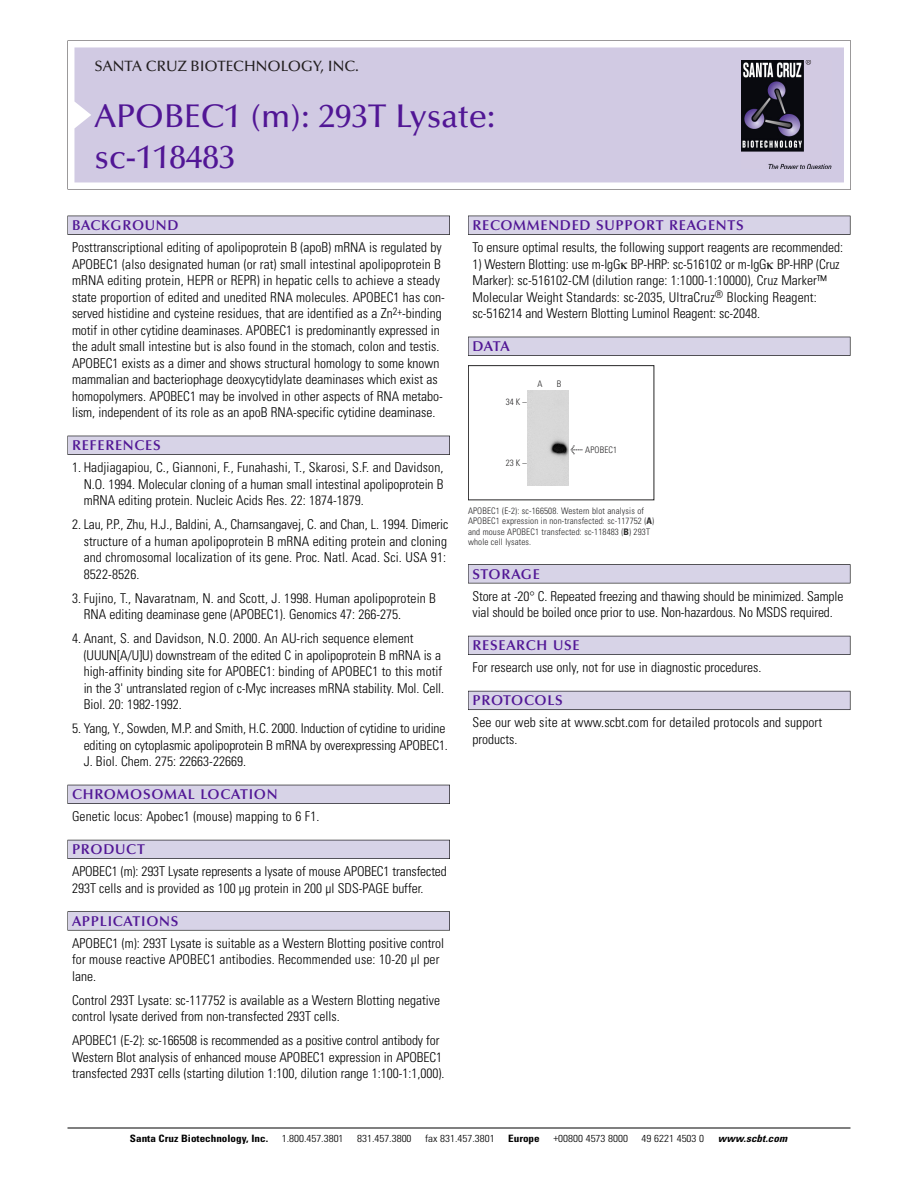
<style>
.page{position:relative;width:918px;height:1188px;background:#fff}
.page>*{position:absolute;margin:0;border:0;box-sizing:border-box;transform-origin:0 0}
.t1{font:500 33px/40.5px "Optima";color:#511695}
.t2{font:500 15px "Optima";color:#231f20}
.t3{font:600 14.25px "Optima";letter-spacing:.05em;color:#511695}
.t4{font:300 condensed 13.5px/16.5px "Univers";color:#000}
.t5{font:300 condensed 10.2px "Univers";color:#000;scale:1.1 1}
.t6{font:700 condensed 10.2px "Univers";color:#000;scale:1.1 1}
.t7{font:italic 700 condensed 10.2px "Univers";letter-spacing:.005em;color:#000;scale:1.1 1}
.t8{font:9px/10.5px "Univers Condensed Light+UPABAC";letter-spacing:.015em;color:#272627}
.s1{font-family:"Meta Plus Book Roman+IDXSQF";font-size:10.5px}
.s2{font-family:"Univers Condensed Bold+LHGVSS"}
</style>
<div class="page">
<svg style="left:68px;top:40px;width:783px;height:149px"></svg>
<div style="left:74px;top:47px;width:770px;height:135px;background:#d1cae3"></div>
<img style="left:741px;top:60px;width:90px;height:108px">
<div style="left:68px;top:216px;width:382px;height:19px;background:#525155"></div>
<div style="left:68px;top:216px;width:381px;height:18px;background:#d7d3e7"></div>
<div style="left:68px;top:436px;width:382px;height:19px;background:#515055"></div>
<div style="left:68px;top:436px;width:381px;height:18px;background:#d7d3e7"></div>
<div style="left:68px;top:785px;width:382px;height:19px;background:#525158"></div>
<div style="left:68px;top:785px;width:381px;height:18px;background:#d7d3e7"></div>
<div style="left:68px;top:840px;width:382px;height:19px;background:#54535a"></div>
<div style="left:68px;top:840px;width:381px;height:18px;background:#d7d3e7"></div>
<svg style="left:68px;top:911px;width:382px;height:20px"></svg>
<div style="left:68px;top:912px;width:381px;height:18px;background:#d7d3e7"></div>
<div style="left:468px;top:216px;width:382px;height:19px;background:#525155"></div>
<div style="left:468px;top:216px;width:382px;height:18px;background:#d7d3e7"></div>
<div style="left:468px;top:337px;width:382px;height:19px;background:#515055"></div>
<div style="left:468px;top:337px;width:382px;height:18px;background:#d7d3e7"></div>
<div style="left:468px;top:564px;width:382px;height:19px;background:#545357"></div>
<div style="left:468px;top:565px;width:382px;height:18px;background:#d7d3e7"></div>
<div style="left:468px;top:636px;width:382px;height:19px;background:#54535a"></div>
<div style="left:468px;top:636px;width:382px;height:18px;background:#d7d3e7"></div>
<div style="left:468px;top:691px;width:382px;height:19px;background:#5b5a62"></div>
<div style="left:468px;top:691px;width:382px;height:18px;background:#d7d3e7"></div>
<hr style="left:68px;top:1128px;width:782px;height:1px;background:#000">
<div style="left:468px;top:365px;width:186px;height:135px;border:1px solid #272627"></div>
<img style="left:528px;top:391px;width:41px;height:95px">
<p class="t2" style="left:94px;top:61px;width:266px">SANTA CRUZ BIOTECHNOLOGY, INC.</p>
<h1 class="t1" style="left:94px;top:99px;width:402px">APOBEC1 (m): 293T Lysate: sc-118483</h1>
<p class="t3" style="left:72px;top:219px;width:108px">BACKGROUND</p>
<p class="t4" style="left:72px;top:240px;width:374px">Posttranscriptional editing of apolipoprotein B (apoB) mRNA is regulated by APOBEC1 (also designated human (or rat) small intestinal apolipoprotein B mRNA editing protein, HEPR or REPR) in hepatic cells to achieve a steady state proportion of edited and unedited RNA molecules. APOBEC1 has con&shy;served histidine and cysteine residues, that are identified as a Zn<sup>2+</sup>-binding motif in other cytidine deaminases. APOBEC1 is predominantly expressed in the adult small intestine but is also found in the stomach, colon and testis.<br>APOBEC1 exists as a dimer and shows structural homology to some known mammalian and bacteriophage deoxycytidylate deaminases which exist as homopolymers. APOBEC1 may be involved in other aspects of RNA metabo&shy;lism, independent of its role as an apoB RNA-specific cytidine deaminase.</p>
<p class="t3" style="left:72px;top:440px;width:90px">REFERENCES</p>
<p class="t4" style="left:84px;top:460px;width:361px;text-align:justify;text-indent:-12px">1. Hadjiagapiou, C., Giannoni, F., Funahashi, T., Skarosi, S.F. and Davidson, N.O. 1994. Molecular cloning of a human small intestinal apolipoprotein B mRNA editing protein. Nucleic Acids Res. 22: 1874-1879.</p>
<p class="t4" style="left:84px;top:517px;width:366px;text-indent:-12px">2. Lau, P.P., Zhu, H.J., Baldini, A., Charnsangavej, C. and Chan, L. 1994. Dimeric structure of a human apolipoprotein B mRNA editing protein and cloning and chromosomal localization of its gene. Proc. Natl. Acad. Sci. USA 91:<br>8522-8526.</p>
<p class="t4" style="left:84px;top:591px;width:354px;text-indent:-12px">3. Fujino, T., Navaratnam, N. and Scott, J. 1998. Human apolipoprotein B<br>RNA editing deaminase gene (APOBEC1). Genomics 47: 266-275.</p>
<p class="t4" style="left:84px;top:631px;width:362px;text-indent:-12px">4. Anant, S. and Davidson, N.O. 2000. An AU-rich sequence element (UUUN[A/U]U) downstream of the edited C in apolipoprotein B mRNA is a high-affinity binding site for APOBEC1: binding of APOBEC1 to this motif in the 3' untranslated region of c-Myc increases mRNA stability. Mol. Cell.<br>Biol. 20: 1982-1992.</p>
<p class="t4" style="left:84px;top:721px;width:366px;text-indent:-12px">5. Yang, Y., Sowden, M.P. and Smith, H.C. 2000. Induction of cytidine to uridine editing on cytoplasmic apolipoprotein B mRNA by overexpressing APOBEC1.<br>J. Biol. Chem. 275: 22663-22669.</p>
<p class="t3" style="left:72px;top:789px;width:207px">CHROMOSOMAL LOCATION</p>
<p class="t4" style="left:72px;top:809px;width:249px">Genetic locus: Apobec1 (mouse) mapping to 6 F1.</p>
<p class="t3" style="left:72px;top:844px;width:74px">PRODUCT</p>
<p class="t4" style="left:72px;top:864px;width:376px">APOBEC1 (m): 293T Lysate represents a lysate of mouse APOBEC1 transfected<br>293T cells and is provided as 100 µg protein in 200 µl SDS-PAGE buffer.</p>
<p class="t3" style="left:72px;top:915px;width:108px">APPLICATIONS</p>
<p class="t4" style="left:72px;top:936px;width:374px">APOBEC1 (m): 293T Lysate is suitable as a Western Blotting positive control for mouse reactive APOBEC1 antibodies. Recommended use: 10-20 µl per lane.</p>
<p class="t4" style="left:72px;top:993px;width:370px">Control 293T Lysate: sc-117752 is available as a Western Blotting negative control lysate derived from non-transfected 293T cells.</p>
<p class="t4" style="left:72px;top:1033px;width:374px">APOBEC1 (E-2): sc-166508 is recommended as a positive control antibody for<br>Western Blot analysis of enhanced mouse APOBEC1 expression in APOBEC1 transfected 293T cells (starting dilution 1:100, dilution range 1:100-1:1,000).</p>
<p class="t3" style="left:473px;top:219px;width:273px">RECOMMENDED SUPPORT REAGENTS</p>
<p class="t4" style="left:473px;top:240px;width:372px">To ensure optimal results, the following support reagents are recommended:</p>
<p class="t4" style="left:473px;top:257px;width:369px">1) Western Blotting: use m-IgG BP-HRP: sc-516102 or m-IgG BP-HRP (Cruz Marker): sc-516102-CM (dilution range: 1:1000-1:10000), Cruz Marker™ Molecular Weight Standards: sc-2035, UltraCruz<sup>®</sup> Blocking Reagent: sc-516214 and Western Blotting Luminol Reagent: sc-2048.</p>
<p class="t3" style="left:473px;top:341px;width:39px">DATA</p>
<p class="t8" style="left:506px;top:398px;width:22px">34K–</p>
<p class="t8" style="left:538px;top:380px;width:7px">A</p>
<p class="t8" style="left:557px;top:380px;width:6px">B</p>
<p class="t8" style="left:506px;top:458px;width:22px">23K–</p>
<p class="t8" style="left:571px;top:445px;width:48px"><span class="s1">&lt;</span> APOBEC1</p>
<p class="t8" style="left:468px;top:506px;width:188px">APOBEC1 (E-2): sc-166508. Western blot analysis of APOBEC1 expression in non-transfected: sc-117752 (<span class="s2">A</span>) and mouse APOBEC1 transfected: sc-118483 (<span class="s2">B</span>) 293T whole cell lysates.</p>
<p class="t3" style="left:473px;top:568px;width:69px">STORAGE</p>
<p class="t4" style="left:473px;top:589px;width:372px">Store at -20° C. Repeated freezing and thawing should be minimized. Sample vial should be boiled once prior to use. Non-hazardous. No MSDS required.</p>
<p class="t3" style="left:473px;top:640px;width:109px">RESEARCH USE</p>
<p class="t4" style="left:473px;top:660px;width:290px">For research use only, not for use in diagnostic procedures.</p>
<p class="t3" style="left:473px;top:695px;width:92px">PROTOCOLS</p>
<p class="t4" style="left:473px;top:715px;width:351px">See our web site at www.scbt.com for detailed protocols and support products.</p>
<p class="t6" style="left:130px;top:1135px;width:127px">Santa Cruz Biotechnology, Inc.</p>
<p class="t5" style="left:282px;top:1135px;width:58px">1.800.457.3801</p>
<p class="t5" style="left:357px;top:1135px;width:51px">831.457.3800</p>
<p class="t5" style="left:425px;top:1135px;width:65px">fax 831.457.3801</p>
<p class="t6" style="left:508px;top:1135px;width:30px">Europe</p>
<p class="t5" style="left:553px;top:1135px;width:69px">+00800 4573 8000</p>
<p class="t5" style="left:642px;top:1135px;width:58px">49 6221 4503 0</p>
<p class="t7" style="left:718px;top:1135px;width:64px">www.scbt.com</p>
</div>
